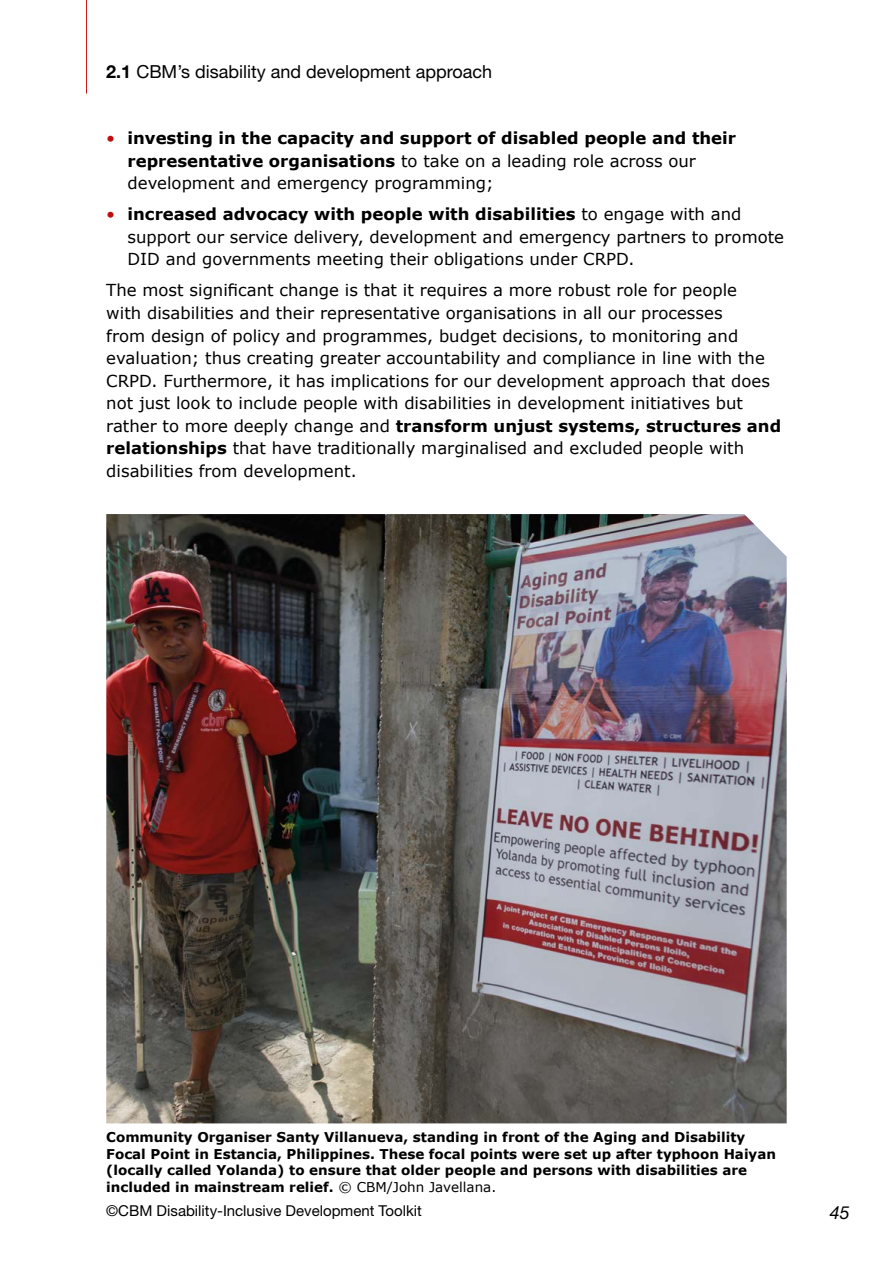
<style>
.page{position:relative;width:893px;height:1263px;background:#fff}
.page>*{position:absolute;margin:0;border:0;box-sizing:border-box;transform-origin:0 0}
.t1{font:18px "Helvetica Neue";color:#000}
.t2{font:italic 18px "Helvetica Neue";color:#000}
.t3{font:16.5px/22.5px "Verdana";color:#000}
.t4{font:700 16.5px/22.5px "Verdana";color:#000}
.t5{font:15px "Helvetica Neue";color:#000}
.t6{font:700 13.5px/16.5px "Verdana";color:#000}
.s1{font-weight:700}
.s2{font-weight:400;color:#c00d0e}
.s3{font-weight:400}
</style>
<div class="page">
<hr style="left:86px;top:0;width:1px;height:94px;background:#cd171a">
<img style="left:106px;top:514px;width:681px;height:609px">
<p class="t1" style="left:106px;top:61px;width:387px"><span class="s1">2.1</span> CBM’s disability and development approach</p>
<p class="t4" style="left:128px;top:127px;width:610px;text-indent:-21px"><span class="s2">•</span> investing in the capacity and support of disabled people and their representative organisations <span class="s3">to take on a leading role across our development and emergency programming;</span></p>
<p class="t4" style="left:106px;top:203px;width:637px"><span class="s2">•</span> increased advocacy with people with disabilities <span class="s3">to engage with and</span></p>
<p class="t3" style="left:128px;top:226px;width:658px">support our service delivery, development and emergency partners to promote<br>DID and governments meeting their obligations under CRPD.</p>
<p class="t3" style="left:106px;top:279px;width:676px">The most significant change is that it requires a more robust role for people<br>with disabilities and their representative organisations in all our processes<br>from design of policy and programmes, budget decisions, to monitoring and evaluation; thus creating greater accountability and compliance in line with the CRPD. Furthermore, it has implications for our development approach that does not just look to include people with disabilities in development initiatives but rather to more deeply change and <span class="s1">transform unjust systems, structures and relationships</span> that have traditionally marginalised and excluded people with disabilities from development.</p>
<p class="t6" style="left:106px;top:1129px;width:671px">Community Organiser Santy Villanueva, standing in front of the Aging and Disability Focal Point in Estancia, Philippines. These focal points were set up after typhoon Haiyan (locally called Yolanda) to ensure that older people and persons with disabilities are included in mainstream relief. <span class="s3">© CBM/John Javellana.</span></p>
<p class="t5" style="left:106px;top:1202px;width:317px">©CBM Disability-Inclusive Development Toolkit</p>
<p class="t2" style="left:830px;top:1201px;width:22px">45</p>
</div>
